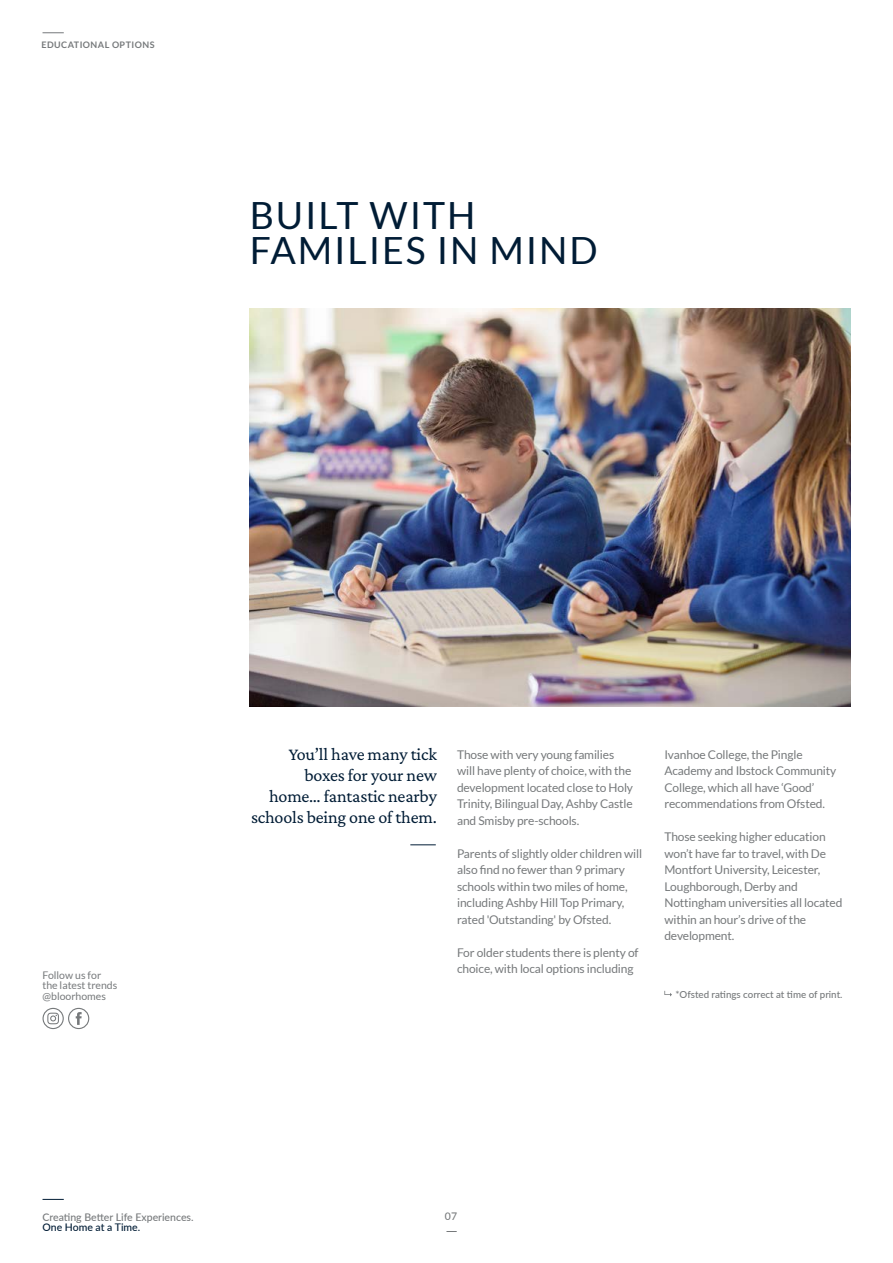
<style>
.page{position:relative;width:893px;height:1263px;background:#fff}
.page>*{position:absolute;margin:0;border:0;box-sizing:border-box;transform-origin:0 0}
.t1{font:37.5px/34.5px "Lato";letter-spacing:.05em;color:#001c35}
.t2{font:18px/21px "Crimson Pro";letter-spacing:-.01em;color:#001c35;text-align:right}
.t3{font:12px/16.5px "Lato";letter-spacing:-.01em;color:#76797b}
.t4{font:10.5px/10.5px "Lato";color:#76797b}
.t5{font:500 10.5px "Lato";color:#76797b}
.t6{font:500 10.5px "Lato";color:#001c35}
.t7{font:500 9.75px "Lato";color:#76797b}
.t8{font:700 9px "Lato";letter-spacing:.05em;color:#76797b}
</style>
<div class="page">
<img style="left:250px;top:308px;width:600px;height:398px">
<div style="left:68px;top:1008px;width:21px;height:21px;border:1px solid #76797b;border-radius:10px"></div>
<svg style="left:76px;top:1012px;width:6px;height:13px"></svg>
<div style="left:43px;top:1008px;width:21px;height:21px;border:1px solid #76797b;border-radius:10px"></div>
<svg style="left:47px;top:1013px;width:12px;height:11px"></svg>
<svg style="left:410px;top:844px;width:26px;height:1px"></svg>
<svg style="left:664px;top:991px;width:8px;height:5px"></svg>
<svg style="left:43px;top:33px;width:21px;height:1px"></svg>
<svg style="left:43px;top:1199px;width:21px;height:1px"></svg>
<p class="t8" style="left:41px;top:40px;width:115px">EDUCATIONAL OPTIONS</p>
<h1 class="t1" style="left:250px;top:198px;width:349px">BUILT WITH<br>FAMILIES IN MIND</h1>
<p class="t4" style="left:43px;top:970px;width:76px">Follow us for the latest trends @bloorhomes</p>
<h2 class="t2" style="left:251px;top:744px;width:187px">You’ll have many tick boxes for your new home… fantastic nearby schools being one of them.</h2>
<p class="t3" style="left:457px;top:746px;width:178px">Those with very young families will have plenty of choice, with the development located close to Holy<br>Trinity, Bilingual Day, Ashby Castle and Smisby pre-schools.</p>
<p class="t3" style="left:457px;top:845px;width:187px">Parents of slightly older children will also find no fewer than 9 primary schools within two miles of home, including Ashby Hill Top Primary, rated 'Outstanding' by Ofsted.</p>
<p class="t3" style="left:457px;top:944px;width:183px">For older students there is plenty of choice, with local options including</p>
<p class="t3" style="left:664px;top:746px;width:173px">Ivanhoe College, the Pingle<br>Academy and Ibstock Community<br>College, which all have ‘Good’ recommendations from Ofsted.</p>
<p class="t3" style="left:664px;top:828px;width:180px">Those seeking higher education won’t have far to travel, with De<br>Montfort University, Leicester,<br>Loughborough, Derby and<br>Nottingham universities all located within an hour’s drive of the development.</p>
<p class="t7" style="left:675px;top:987px;width:169px">*Ofsted ratings correct at time of print.</p>
<p class="t5" style="left:43px;top:1209px;width:153px">Creating Better Life Experiences.</p>
<p class="t6" style="left:43px;top:1220px;width:99px">One Home at a Time.</p>
<p class="t5" style="left:445px;top:1209px;width:14px">07</p>
</div>
